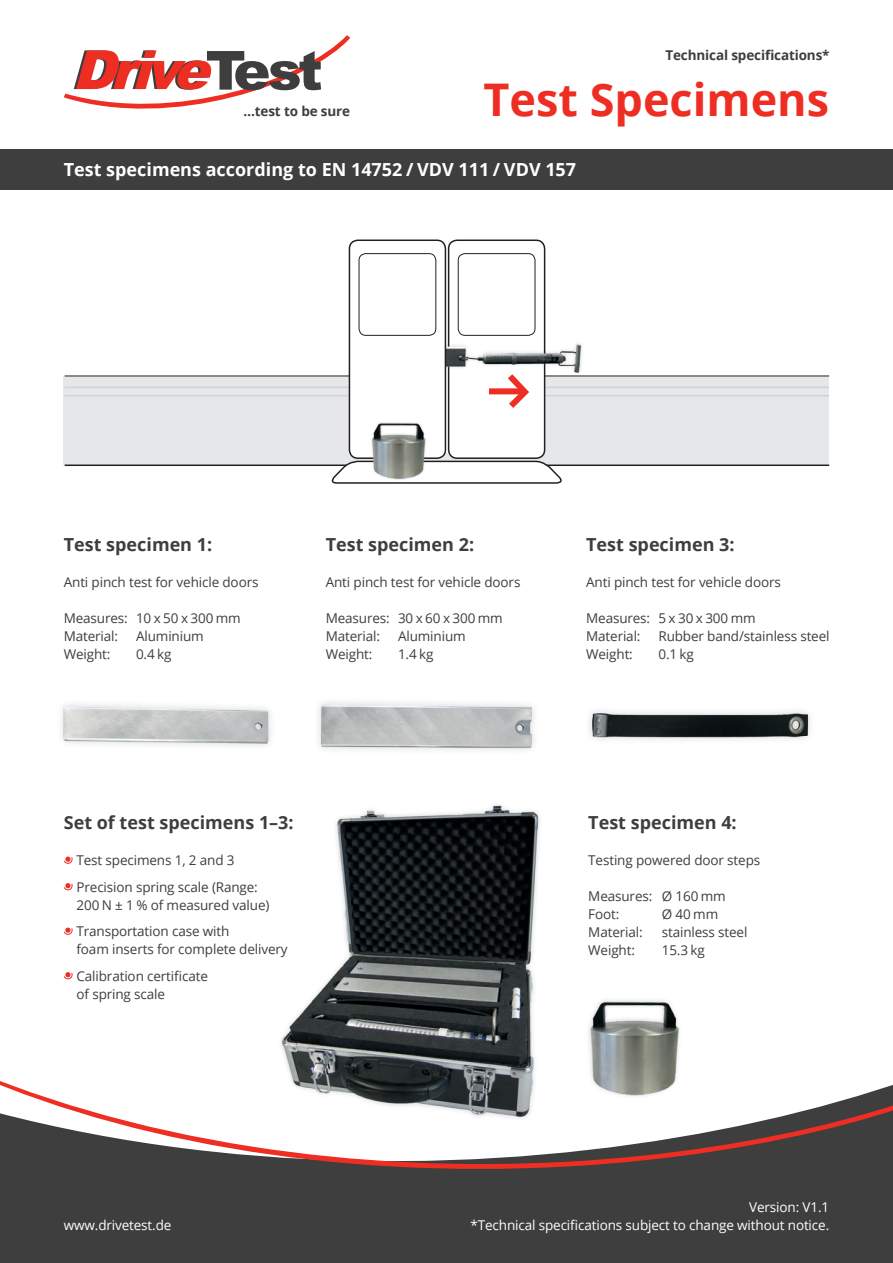
<style>
.page{position:relative;width:893px;height:1263px;background:#fff}
.page>*{position:absolute;margin:0;border:0;box-sizing:border-box;transform-origin:0 0}
.t1{font:700 45px "Open Sans";color:#ee2e22}
.t2{font:700 18px "Open Sans";color:#3e3e3f}
.t3{font:700 18px "Open Sans";color:#fff}
.t4{font:13.5px/18px "Open Sans";letter-spacing:-.01em;color:#3e3e3f}
.t5{font:13.5px/18px "Open Sans";letter-spacing:-.01em;color:#fff;text-align:right}
.t6{font:700 13.5px "Open Sans";letter-spacing:-.01em;color:#3e3e3f}
</style>
<div class="page">
<div style="left:0;top:1179px;width:893px;height:84px;background:#3e3e3f"></div>
<svg style="left:0;top:1081px;width:893px;height:98px"></svg>
<svg style="left:63px;top:856px;width:10px;height:8px"></svg>
<svg style="left:63px;top:883px;width:10px;height:7px"></svg>
<svg style="left:63px;top:927px;width:10px;height:8px"></svg>
<svg style="left:63px;top:972px;width:10px;height:7px"></svg>
<div style="left:0;top:149px;width:893px;height:40px;background:#3e3e3f"></div>
<img style="left:61px;top:704px;width:210px;height:42px">
<img style="left:270px;top:804px;width:297px;height:344px">
<div style="left:313px;top:696px;width:227px;height:59px;background:#231f20;opacity:.18"></div>
<img style="left:590px;top:711px;width:220px;height:29px">
<img style="left:567px;top:1000px;width:133px;height:118px">
<svg style="left:64px;top:35px;width:286px;height:74px"></svg>
<div style="left:64px;top:376px;width:765px;height:89px;background:#e6e7e9"></div>
<hr style="left:65px;top:376px;width:293px;height:1px;background:#231f20">
<hr style="left:65px;top:387px;width:293px;height:1px;background:#d1d2d4">
<hr style="left:65px;top:395px;width:293px;height:1px;background:#d1d2d4">
<hr style="left:65px;top:464px;width:764px;height:2px;background:#231f20">
<hr style="left:538px;top:376px;width:291px;height:1px;background:#231f20">
<hr style="left:538px;top:387px;width:291px;height:1px;background:#d1d2d4">
<hr style="left:538px;top:395px;width:291px;height:1px;background:#d1d2d4">
<div style="left:449px;top:240px;width:96px;height:218px;background:#fff;border-radius:9px"></div>
<div style="left:448px;top:239px;width:97px;height:220px;border:2px solid #231f20;border-radius:9px"></div>
<div style="left:458px;top:253px;width:77px;height:83px;border:1px solid #231f20;border-radius:7px"></div>
<img style="left:446px;top:278px;width:153px;height:134px">
<div style="left:349px;top:240px;width:96px;height:218px;background:#fff;border-radius:9px"></div>
<div style="left:349px;top:239px;width:97px;height:220px;border:2px solid #231f20;border-radius:9px"></div>
<div style="left:359px;top:253px;width:77px;height:83px;border:1px solid #231f20;border-radius:7px"></div>
<div style="left:489px;top:388px;width:35px;height:6px;background:#ee2e22"></div>
<svg style="left:502px;top:368px;width:31px;height:44px"></svg>
<svg style="left:328px;top:460px;width:237px;height:24px"></svg>
<img style="left:358px;top:422px;width:80px;height:62px">
<p class="t6" style="left:243px;top:102px;width:108px">…test to be sure</p>
<p class="t6" style="left:665px;top:46px;width:166px">Technical specifications*</p>
<h1 class="t1" style="left:483px;top:68px;width:347px">Test Specimens</h1>
<h2 class="t3" style="left:64px;top:157px;width:514px">Test specimens according to EN 14752 / VDV 111 / VDV 157</h2>
<h2 class="t2" style="left:64px;top:531px;width:150px">Test specimen 1:</h2>
<p class="t4" style="left:64px;top:572px;width:196px">Anti pinch test for vehicle doors</p>
<p class="t4" style="left:64px;top:608px;width:179px">Measures: 10 x 50 x 300 mm<br>Material:</p>
<p class="t4" style="left:136px;top:626px;width:69px">Aluminium</p>
<h2 class="t2" style="left:326px;top:531px;width:150px">Test specimen 2:</h2>
<p class="t4" style="left:326px;top:572px;width:196px">Anti pinch test for vehicle doors</p>
<p class="t4" style="left:326px;top:608px;width:179px">Measures: 30 x 60 x 300 mm<br>Material:</p>
<p class="t4" style="left:398px;top:626px;width:69px">Aluminium</p>
<p class="t4" style="left:64px;top:644px;width:48px">Weight:</p>
<p class="t4" style="left:136px;top:644px;width:37px">0.4 kg</p>
<p class="t4" style="left:326px;top:644px;width:48px">Weight:</p>
<p class="t4" style="left:398px;top:644px;width:37px">1.4 kg</p>
<h2 class="t2" style="left:64px;top:810px;width:231px">Set of test specimens 1–3:</h2>
<p class="t4" style="left:77px;top:847px;width:183px;line-height:26.5px">Test specimens 1, 2 and 3<br>Precision spring scale (Range:</p>
<p class="t4" style="left:77px;top:891px;width:194px;line-height:26.5px">200 N ± 1 % of measured value)<br>Transportation case with</p>
<p class="t4" style="left:77px;top:936px;width:213px;line-height:26.5px">foam inserts for complete delivery<br>Calibration certificate</p>
<p class="t4" style="left:77px;top:984px;width:90px">of spring scale</p>
<h2 class="t2" style="left:586px;top:531px;width:150px">Test specimen 3:</h2>
<p class="t4" style="left:586px;top:572px;width:196px">Anti pinch test for vehicle doors</p>
<p class="t4" style="left:586px;top:608px;width:171px">Measures: 5 x 30 x 300 mm<br>Material:</p>
<p class="t4" style="left:658px;top:626px;width:173px">Rubber band/stainless steel</p>
<p class="t4" style="left:586px;top:644px;width:48px">Weight:</p>
<p class="t4" style="left:658px;top:644px;width:37px">0.1 kg</p>
<h2 class="t2" style="left:588px;top:810px;width:150px">Test specimen 4:</h2>
<p class="t4" style="left:588px;top:851px;width:173px">Testing powered door steps</p>
<p class="t4" style="left:588px;top:887px;width:139px">Measures: Ø 160 mm<br>Foot:</p>
<p class="t4" style="left:662px;top:905px;width:58px">Ø 40 mm</p>
<p class="t4" style="left:588px;top:923px;width:56px">Material:</p>
<p class="t4" style="left:662px;top:923px;width:87px">stainless steel</p>
<p class="t4" style="left:588px;top:941px;width:48px">Weight:</p>
<p class="t4" style="left:662px;top:941px;width:45px">15.3 kg</p>
<p class="t5" style="left:64px;top:1216px;width:109px">www.drivetest.de</p>
<p class="t5" style="left:470px;top:1198px;width:360px">Version: V1.1<br>*Technical specifications subject to change without notice.</p>
</div>
